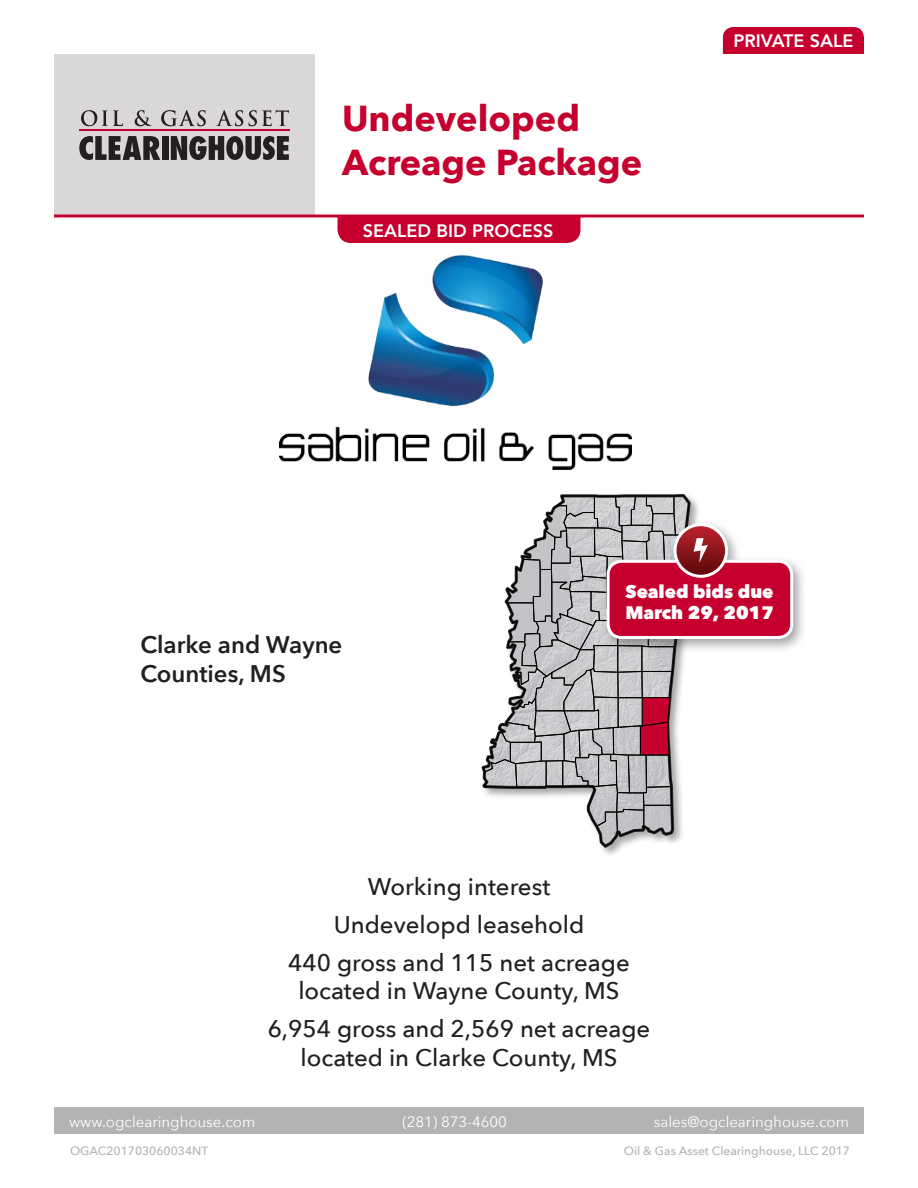
<style>
.page{position:relative;width:918px;height:1188px;background:#fff}
.page>*{position:absolute;margin:0;border:0;box-sizing:border-box;transform-origin:0 0}
.Header_24{font:700 36px/43.2px "Avenir Next";color:#c5002e}
.Basic_16_C_medium{font:500 24px/28.8px "Avenir Next";color:#231f20;text-align:center}
.County_info{font:600 24px/28.8px "Avenir Next";color:#231f20}
.t1{font:800 18px "Avenir";color:#fff}
.t2{font:800 18px/21.6px "Avenir Next";color:#fff}
.t3{font:15px "Avenir Next";color:#fff}
.t4{font:500 12px "Avenir Next";color:#b4b2b2}
</style>
<div class="page">
<div style="left:601px;top:518px;width:207px;height:135px;background:#231f20;opacity:.4"></div>
<div style="left:608px;top:561px;width:184px;height:77px;background:#c5002e;border-radius:14px"></div>
<div style="left:607px;top:560px;width:186px;height:79px;border:3px solid #fff;border-radius:14px"></div>
<svg style="left:675px;top:525px;width:52px;height:51px"></svg>
<div style="left:674px;top:523px;width:54px;height:55px;border:3px solid #fff;border-radius:50%"></div>
<svg style="left:482px;top:495px;width:226px;height:352px"></svg>
<div style="left:54px;top:54px;width:261px;height:162px;background:#dad7d8"></div>
<svg style="left:79px;top:136px;width:81px;height:24px"></svg>
<div style="left:162px;top:136px;width:7px;height:24px;background:#231f20"></div>
<svg style="left:171px;top:136px;width:118px;height:24px"></svg>
<hr style="left:80px;top:129px;width:210px;height:2px;background:#c5002e">
<svg style="left:81px;top:110px;width:42px;height:16px"></svg>
<svg style="left:135px;top:110px;width:17px;height:16px"></svg>
<svg style="left:161px;top:110px;width:45px;height:16px"></svg>
<svg style="left:216px;top:110px;width:27px;height:16px"></svg>
<svg style="left:249px;top:110px;width:40px;height:16px"></svg>
<div style="left:54px;top:1107px;width:810px;height:27px;background:#b4b2b2"></div>
<img style="left:279px;top:255px;width:353px;height:215px">
<svg style="left:54px;top:214px;width:810px;height:4px;fill:#c5002e"></svg>
<div style="left:723px;top:27px;width:141px;height:27px;background:#c5002e"></div>
<div style="left:338px;top:217px;width:242px;height:26px;background:#c5002e"></div>
<p class="Header_24" style="left:342px;top:97px;width:302px">Undeveloped<br>Acreage Package</p>
<p class="t1" style="left:363px;top:217px;width:192px">SEALED BID PROCESS</p>
<p class="t1" style="left:733px;top:27px;width:122px">PRIVATE SALE</p>
<p class="County_info" style="left:140px;top:630px;width:204px">Clarke and Wayne<br>Counties, MS</p>
<p class="t2" style="left:625px;top:580px;width:150px">Sealed bids due<br>March 29, 2017</p>
<p class="Basic_16_C_medium" style="left:368px;top:871px;width:184px">Working interest</p>
<p class="Basic_16_C_medium" style="left:334px;top:909px;width:252px">Undevelopd leasehold</p>
<p class="Basic_16_C_medium" style="left:288px;top:947px;width:343px">440 gross and 115 net acreage located in Wayne County, MS</p>
<p class="Basic_16_C_medium" style="left:268px;top:1014px;width:384px">6,954 gross and 2,569 net acreage located in Clarke County, MS</p>
<p class="t3" style="left:69px;top:1109px;width:188px">www.ogclearinghouse.com</p>
<p class="t3" style="left:402px;top:1109px;width:106px">(281) 873-4600</p>
<p class="t3" style="left:654px;top:1109px;width:197px">sales@ogclearinghouse.com</p>
<p class="t4" style="left:70px;top:1141px;width:140px">OGAC201703060034NT</p>
<p class="t4" style="left:624px;top:1141px;width:228px">Oil &amp; Gas Asset Clearinghouse, LLC 2017</p>
</div>
